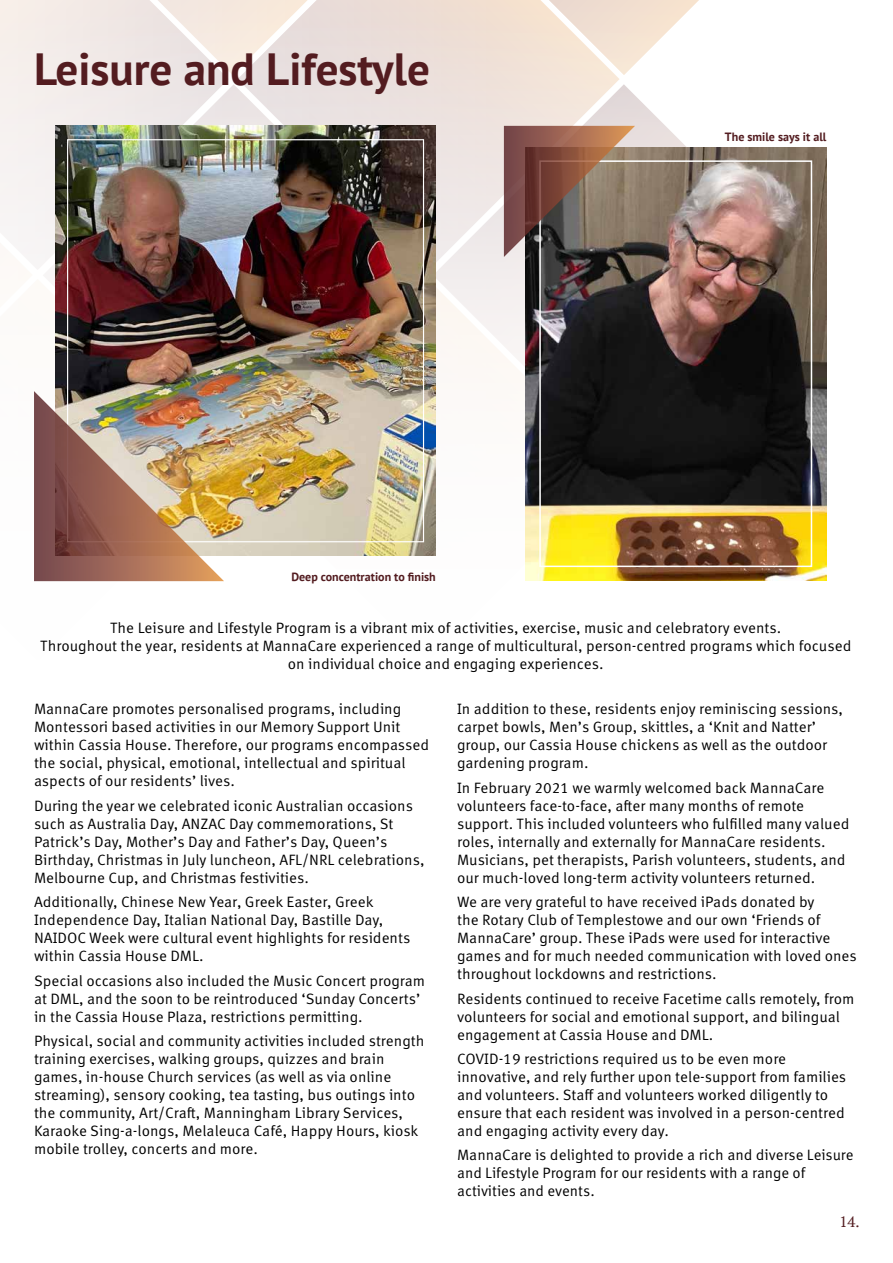
<style>
.page{position:relative;width:893px;height:1263px;background:#fff}
.page>*{position:absolute;margin:0;border:0;box-sizing:border-box;transform-origin:0 0}
.t1{font:700 45px "PT Sans";color:#531c20}
.t2{font:15px/18px "Meta Correspondence Pro";color:#000}
.t3{font:15px "PT Serif";color:#531c20}
.t4{font:700 12px "PT Sans";color:#531c20}
</style>
<div class="page">
<svg style="left:0;top:11px;width:827px;height:571px"></svg>
<img style="left:525px;top:147px;width:301px;height:433px">
<div style="left:539px;top:160px;width:273px;height:407px;border:2px solid #fff"></div>
<svg style="left:504px;top:126px;width:131px;height:131px;background:#7f6054"></svg>
<img style="left:224px;top:126px;width:212px;height:430px">
<img style="left:0;top:84px;width:224px;height:497px">
<h1 class="t1" style="left:34px;top:40px;width:397px">Leisure and Lifestyle</h1>
<p class="t4" style="left:291px;top:569px;width:146px">Deep concentration to finish</p>
<p class="t4" style="left:725px;top:129px;width:103px">The smile says it all</p>
<p class="t2" style="left:40px;top:617px;width:813px;text-align:center">The Leisure and Lifestyle Program is a vibrant mix of activities, exercise, music and celebratory events.<br>Throughout the year, residents at MannaCare experienced a range of multicultural, person-centred programs which focused on individual choice and engaging experiences.</p>
<p class="t2" style="left:34px;top:699px;width:397px">MannaCare promotes personalised programs, including Montessori based activities in our Memory Support Unit within Cassia House. Therefore, our programs encompassed the social, physical, emotional, intellectual and spiritual aspects of our residents’ lives.</p>
<p class="t2" style="left:34px;top:796px;width:392px">During the year we celebrated iconic Australian occasions such as Australia Day, ANZAC Day commemorations, St Patrick’s Day, Mother’s Day and Father’s Day, Queen’s Birthday, Christmas in July luncheon, AFL/NRL celebrations, Melbourne Cup, and Christmas festivities.</p>
<p class="t2" style="left:34px;top:892px;width:378px">Additionally, Chinese New Year, Greek Easter, Greek Independence Day, Italian National Day, Bastille Day, NAIDOC Week were cultural event highlights for residents within Cassia House DML.</p>
<p class="t2" style="left:34px;top:970px;width:393px">Special occasions also included the Music Concert program at DML, and the soon to be reintroduced ‘Sunday Concerts’ in the Cassia House Plaza, restrictions permitting.</p>
<p class="t2" style="left:34px;top:1031px;width:392px">Physical, social and community activities included strength training exercises, walking groups, quizzes and brain games, in-house Church services (as well as via online streaming), sensory cooking, tea tasting, bus outings into the community, Art/Craft, Manningham Library Services, Karaoke Sing-a-longs, Melaleuca Café, Happy Hours, kiosk mobile trolley, concerts and more.</p>
<p class="t2" style="left:457px;top:699px;width:387px">In addition to these, residents enjoy reminiscing sessions, carpet bowls, Men’s Group, skittles, a ‘Knit and Natter’ group, our Cassia House chickens as well as the outdoor gardening program.</p>
<p class="t2" style="left:457px;top:778px;width:394px">In February 2021 we warmly welcomed back MannaCare volunteers face-to-face, after many months of remote support. This included volunteers who fulfilled many valued roles, internally and externally for MannaCare residents.<br>Musicians, pet therapists, Parish volunteers, students, and our much-loved long-term activity volunteers returned.</p>
<p class="t2" style="left:457px;top:892px;width:401px">We are very grateful to have received iPads donated by<br>the Rotary Club of Templestowe and our own ‘Friends of MannaCare’ group. These iPads were used for interactive games and for much needed communication with loved ones throughout lockdowns and restrictions.</p>
<p class="t2" style="left:457px;top:988px;width:399px">Residents continued to receive Facetime calls remotely, from volunteers for social and emotional support, and bilingual engagement at Cassia House and DML.</p>
<p class="t2" style="left:457px;top:1049px;width:391px">COVID-19 restrictions required us to be even more innovative, and rely further upon tele-support from families and volunteers. Staff and volunteers worked diligently to ensure that each resident was involved in a person-centred and engaging activity every day.</p>
<p class="t2" style="left:457px;top:1145px;width:398px">MannaCare is delighted to provide a rich and diverse Leisure and Lifestyle Program for our residents with a range of activities and events.</p>
<p class="t3" style="left:839px;top:1212px;width:22px">14.</p>
</div>
